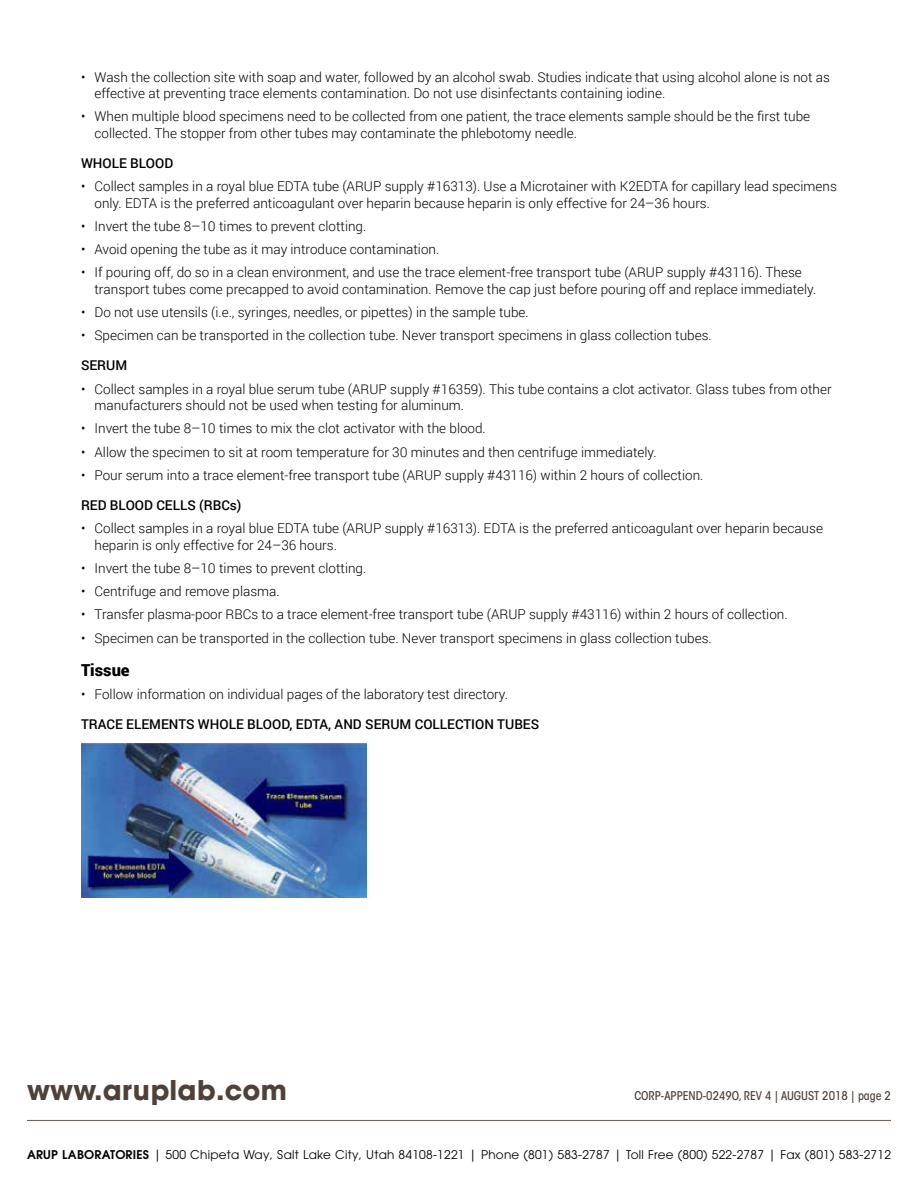
<style>
.page{position:relative;width:918px;height:1188px;background:#fff}
.page>*{position:absolute;margin:0;border:0;box-sizing:border-box;transform-origin:0 0}
.t1{font:700 27px "ITC Avant Garde Std";letter-spacing:.01em;color:#4e4139}
.t2{font:900 16.5px "Roboto";color:#000}
.t3{font:300 13.5px/16.5px "Roboto";color:#000}
.t4{font:500 13.5px "Roboto";color:#000}
.t5{font:12px "ITC Avant Garde Std";letter-spacing:.02em;color:#000}
.t6{font:500 condensed 12px "ITC Avant Garde Std";color:#4e4139}
.s1{font-weight:600}
</style>
<div class="page">
<hr style="left:27px;top:1120px;width:864px;height:1px;background:#746359">
<img style="left:81px;top:743px;width:285px;height:154px">
<p class="t3" style="left:94px;top:68px;width:737px;text-indent:-14px">• Wash the collection site with soap and water, followed by an alcohol swab. Studies indicate that using alcohol alone is not as effective at preventing trace elements contamination. Do not use disinfectants containing iodine.</p>
<p class="t3" style="left:94px;top:108px;width:717px;text-indent:-14px">• When multiple blood specimens need to be collected from one patient, the trace elements sample should be the first tube collected. The stopper from other tubes may contaminate the phlebotomy needle.</p>
<p class="t4" style="left:81px;top:154px;width:94px">WHOLE BLOOD</p>
<p class="t3" style="left:94px;top:178px;width:744px;text-indent:-14px">• Collect samples in a royal blue EDTA tube (ARUP supply #16313). Use a Microtainer with K2EDTA for capillary lead specimens only. EDTA is the preferred anticoagulant over heparin because heparin is only effective for 24–36 hours.</p>
<p class="t3" style="left:81px;top:217px;width:287px">• Invert the tube 8–10 times to prevent clotting.</p>
<p class="t3" style="left:81px;top:241px;width:360px">• Avoid opening the tube as it may introduce contamination.</p>
<p class="t3" style="left:94px;top:264px;width:723px;text-indent:-14px">• If pouring off, do so in a clean environment, and use the trace element-free transport tube (ARUP supply #43116). These transport tubes come precapped to avoid contamination. Remove the cap just before pouring off and replace immediately.</p>
<p class="t3" style="left:81px;top:304px;width:449px">• Do not use utensils (i.e., syringes, needles, or pipettes) in the sample tube.</p>
<p class="t3" style="left:81px;top:327px;width:632px">• Specimen can be transported in the collection tube. Never transport specimens in glass collection tubes.</p>
<p class="t4" style="left:81px;top:356px;width:48px">SERUM</p>
<p class="t3" style="left:94px;top:380px;width:739px;text-indent:-14px">• Collect samples in a royal blue serum tube (ARUP supply #16359). This tube contains a clot activator. Glass tubes from other manufacturers should not be used when testing for aluminum.</p>
<p class="t3" style="left:81px;top:420px;width:406px">• Invert the tube 8–10 times to mix the clot activator with the blood.</p>
<p class="t3" style="left:81px;top:443px;width:577px">• Allow the specimen to sit at room temperature for 30 minutes and then centrifuge immediately.</p>
<p class="t3" style="left:81px;top:466px;width:624px">• Pour serum into a trace element-free transport tube (ARUP supply #43116) within 2 hours of collection.</p>
<p class="t4" style="left:81px;top:496px;width:162px">RED BLOOD CELLS (RBCs)</p>
<p class="t3" style="left:94px;top:520px;width:730px;text-indent:-14px">• Collect samples in a royal blue EDTA tube (ARUP supply #16313). EDTA is the preferred anticoagulant over heparin because heparin is only effective for 24–36 hours.</p>
<p class="t3" style="left:81px;top:559px;width:287px">• Invert the tube 8–10 times to prevent clotting.</p>
<p class="t3" style="left:81px;top:583px;width:200px">• Centrifuge and remove plasma.</p>
<p class="t3" style="left:81px;top:606px;width:708px">• Transfer plasma-poor RBCs to a trace element-free transport tube (ARUP supply #43116) within 2 hours of collection.</p>
<p class="t3" style="left:81px;top:629px;width:632px">• Specimen can be transported in the collection tube. Never transport specimens in glass collection tubes.</p>
<p class="t2" style="left:81px;top:658px;width:50px">Tissue</p>
<p class="t3" style="left:81px;top:686px;width:429px">• Follow information on individual pages of the laboratory test directory.</p>
<p class="t4" style="left:81px;top:715px;width:460px">TRACE ELEMENTS WHOLE BLOOD, EDTA, AND SERUM COLLECTION TUBES</p>
<h1 class="t1" style="left:27px;top:1072px;width:262px">www.aruplab.com</h1>
<p class="t6" style="left:634px;top:1089px;width:258px">CORP-APPEND-0249O, REV 4 | AUGUST 2018 | page 2</p>
<p class="t5" style="left:27px;top:1147px;width:865px"><span class="s1">ARUP LABORATORIES</span> | 500 Chipeta Way, Salt Lake City, Utah 84108-1221 | Phone (801) 583-2787 | Toll Free (800) 522-2787 | Fax (801) 583-2712</p>
</div>
